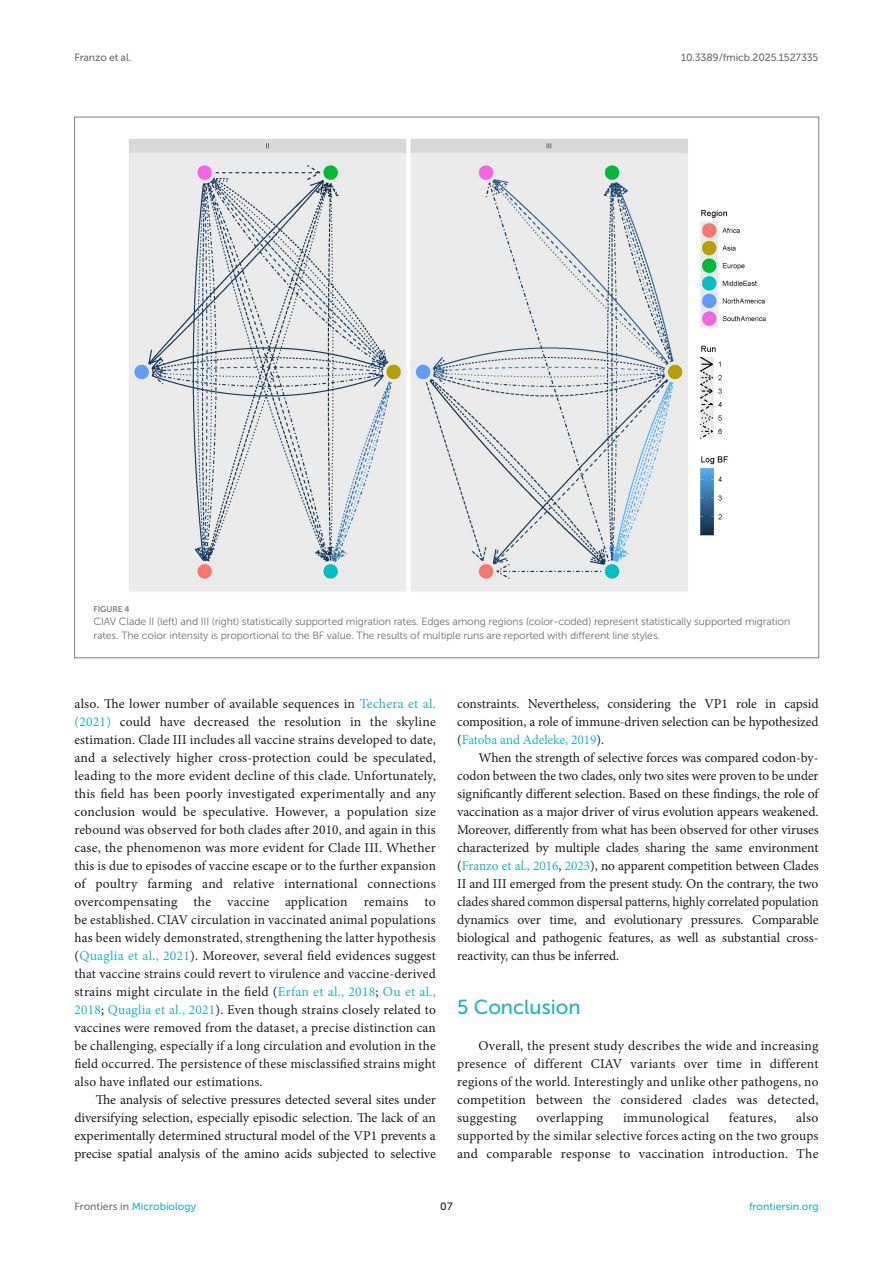
<style>
.page{position:relative;width:893px;height:1263px;background:#fff}
.page>*{position:absolute;margin:0;border:0;box-sizing:border-box;transform-origin:0 0}
.HEAD_1{font:20.25px "Museo Sans 500";color:#1db5c3}
.TEXT{font:13.5px/18px "Minion Pro";letter-spacing:.005em;color:#1b1c1b;text-align:justify}
.FIG_LEG{font:10.5px/13.5px "Museo Sans 300";letter-spacing:-.01em;color:#706f70}
.t1{font:10.5px "Museo Sans 500";color:#1db5c3}
.t2{font:10.5px "Museo Sans 500";letter-spacing:-.015em;color:#706f70}
.t3{font:10.5px "Museo Sans 500";color:#1b1c1b}
.FIG_HD{font:8.25px "Museo Sans 700";letter-spacing:-.01em;color:#7e7f7f}
.s1{color:#1db5c3}
.s2{color:#706f70}
</style>
<div class="page">
<img style="left:129px;top:139px;width:637px;height:453px">
<p class="t2" style="left:74px;top:51px;width:58px">Franzo et al.</p>
<p class="t2" style="left:681px;top:51px;width:139px">10.3389/fmicb.2025.1527335</p>
<p class="FIG_HD" style="left:94px;top:604px;width:37px">FIGURE 4</p>
<p class="FIG_LEG" style="left:94px;top:615px;width:698px">CIAV Clade II (left) and III (right) statistically supported migration rates. Edges among regions (color-coded) represent statistically supported migration rates. The color intensity is proportional to the BF value. The results of multiple runs are reported with different line styles.</p>
<p class="TEXT" style="left:74px;top:695px;width:363px">also. The lower number of available sequences in <span class="s1">Techera et al. (2021)</span> could have decreased the resolution in the skyline estimation. Clade III includes all vaccine strains developed to date, and a selectively higher cross-protection could be speculated, leading to the more evident decline of this clade. Unfortunately, this field has been poorly investigated experimentally and any conclusion would be speculative. However, a population size rebound was observed for both clades after 2010, and again in this case, the phenomenon was more evident for Clade III. Whether this is due to episodes of vaccine escape or to the further expansion of poultry farming and relative international connections overcompensating the vaccine application remains to be established. CIAV circulation in vaccinated animal populations has been widely demonstrated, strengthening the latter hypothesis (<span class="s1">Quaglia et al., 2021</span>). Moreover, several field evidences suggest that vaccine strains could revert to virulence and vaccine-derived strains might circulate in the field (<span class="s1">Erfan et al., 2018</span>; <span class="s1">Ou et al., 2018</span>; <span class="s1">Quaglia et al., 2021</span>). Even though strains closely related to vaccines were removed from the dataset, a precise distinction can be challenging, especially if a long circulation and evolution in the field occurred. The persistence of these misclassified strains might also have inflated our estimations.</p>
<p class="TEXT" style="left:74px;top:1091px;width:363px;text-indent:21px">The analysis of selective pressures detected several sites under diversifying selection, especially episodic selection. The lack of an experimentally determined structural model of the VP1 prevents a precise spatial analysis of the amino acids subjected to selective</p>
<p class="TEXT" style="left:457px;top:695px;width:363px">constraints. Nevertheless, considering the VP1 role in capsid composition, a role of immune-driven selection can be hypothesized (<span class="s1">Fatoba and Adeleke, 2019</span>).</p>
<p class="TEXT" style="left:457px;top:749px;width:363px;text-indent:21px">When the strength of selective forces was compared codon-by&shy;codon between the two clades, only two sites were proven to be under significantly different selection. Based on these findings, the role of vaccination as a major driver of virus evolution appears weakened.<br>Moreover, differently from what has been observed for other viruses characterized by multiple clades sharing the same environment (<span class="s1">Franzo et al., 2016</span>, <span class="s1">2023</span>), no apparent competition between Clades II and III emerged from the present study. On the contrary, the two clades shared common dispersal patterns, highly correlated population dynamics over time, and evolutionary pressures. Comparable biological and pathogenic features, as well as substantial cross&shy;reactivity, can thus be inferred.</p>
<p class="HEAD_1" style="left:457px;top:996px;width:125px">5 Conclusion</p>
<p class="TEXT" style="left:457px;top:1037px;width:363px;text-indent:21px">Overall, the present study describes the wide and increasing presence of different CIAV variants over time in different regions of the world. Interestingly and unlike other pathogens, no competition between the considered clades was detected, suggesting</p>
<p class="TEXT" style="left:457px;top:1109px;width:363px;text-indent:339px">also supported by the similar selective forces acting on the two groups and comparable response to vaccination introduction. The</p>
<p class="TEXT" style="left:536px;top:1109px;width:68px">overlapping</p>
<p class="TEXT" style="left:623px;top:1109px;width:88px">immunological</p>
<p class="TEXT" style="left:729px;top:1109px;width:49px">features,</p>
<p class="t1" style="left:74px;top:1200px;width:123px"><span class="s2">Frontiers in</span> Microbiology</p>
<p class="t3" style="left:440px;top:1200px;width:14px">07</p>
<p class="t1" style="left:749px;top:1200px;width:71px">frontiersin.org</p>
</div>
